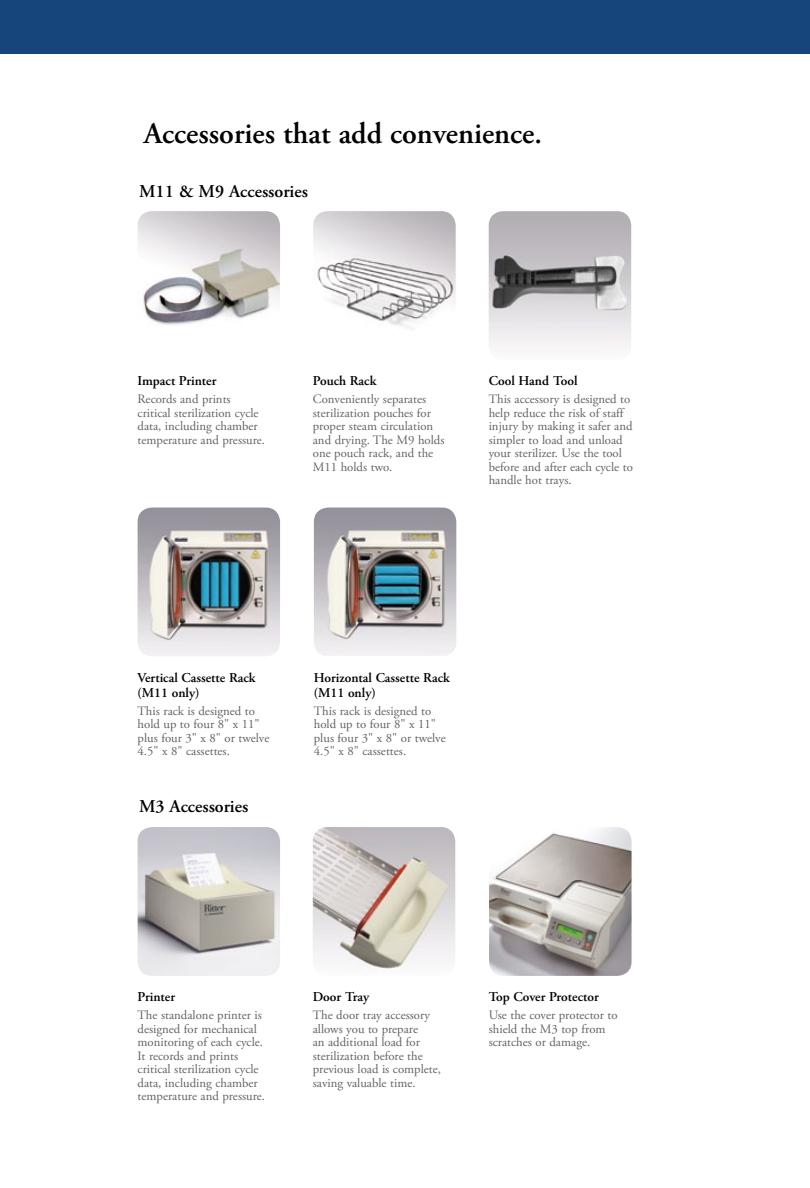
<style>
.page{position:relative;width:810px;height:1188px;background:#fff}
.page>*{position:absolute;margin:0;border:0;box-sizing:border-box;transform-origin:0 0}
.t1{font:600 30px "Adobe Garamond Pro";color:#000}
.t2{font:600 18px "Adobe Garamond Pro";color:#000}
.t3{font:600 13.5px/15px "Adobe Garamond Pro";color:#000}
.t4{font:12.75px/13.5px "Adobe Garamond Pro";color:#606367}
</style>
<div class="page">
<img style="left:313px;top:211px;width:143px;height:117px">
<img style="left:138px;top:211px;width:142px;height:114px">
<img style="left:489px;top:827px;width:143px;height:149px">
<img style="left:313px;top:827px;width:142px;height:142px">
<img style="left:314px;top:508px;width:142px;height:148px">
<img style="left:138px;top:827px;width:142px;height:149px">
<img style="left:489px;top:211px;width:142px;height:135px">
<img style="left:138px;top:508px;width:142px;height:148px">
<div style="left:0;top:0;width:810px;height:54px;background:#15457a"></div>
<h1 class="t1" style="left:144px;top:116px;width:400px">Accessories that add convenience.</h1>
<h2 class="t2" style="left:139px;top:181px;width:170px">M11 &amp; M9 Accessories</h2>
<p class="t3" style="left:138px;top:374px;width:80px">Impact Printer</p>
<p class="t4" style="left:138px;top:393px;width:129px">Records and prints critical sterilization cycle data, including chamber temperature and pressure.</p>
<p class="t3" style="left:313px;top:374px;width:65px">Pouch Rack</p>
<p class="t4" style="left:313px;top:393px;width:133px">Conveniently separates sterilization pouches for proper steam circulation and drying. The M9 holds one pouch rack, and the<br>M11 holds two.</p>
<p class="t3" style="left:489px;top:374px;width:90px">Cool Hand Tool</p>
<p class="t4" style="left:489px;top:393px;width:146px">This accessory is designed to help reduce the risk of staff injury by making it safer and simpler to load and unload your sterilizer. Use the tool before and after each cycle to handle hot trays.</p>
<p class="t3" style="left:138px;top:670px;width:119px">Vertical Cassette Rack (M11 only)</p>
<p class="t4" style="left:138px;top:704px;width:133px">This rack is designed to hold up to four 8" x 11" plus four 3" x 8" or twelve<br>4.5" x 8" cassettes.</p>
<h2 class="t2" style="left:139px;top:796px;width:111px">M3 Accessories</h2>
<p class="t3" style="left:314px;top:670px;width:137px">Horizontal Cassette Rack (M11 only)</p>
<p class="t4" style="left:314px;top:704px;width:133px">This rack is designed to hold up to four 8" x 11" plus four 3" x 8" or twelve<br>4.5" x 8" cassettes.</p>
<p class="t3" style="left:138px;top:990px;width:39px">Printer</p>
<p class="t4" style="left:138px;top:1009px;width:129px">The standalone printer is designed for mechanical monitoring of each cycle.<br>It records and prints critical sterilization cycle data, including chamber temperature and pressure.</p>
<p class="t3" style="left:313px;top:990px;width:58px">Door Tray</p>
<p class="t4" style="left:313px;top:1009px;width:130px">The door tray accessory allows you to prepare<br>an additional load for sterilization before the previous load is complete, saving valuable time.</p>
<p class="t3" style="left:489px;top:990px;width:112px">Top Cover Protector</p>
<p class="t4" style="left:489px;top:1009px;width:130px">Use the cover protector to shield the M3 top from scratches or damage.</p>
</div>
